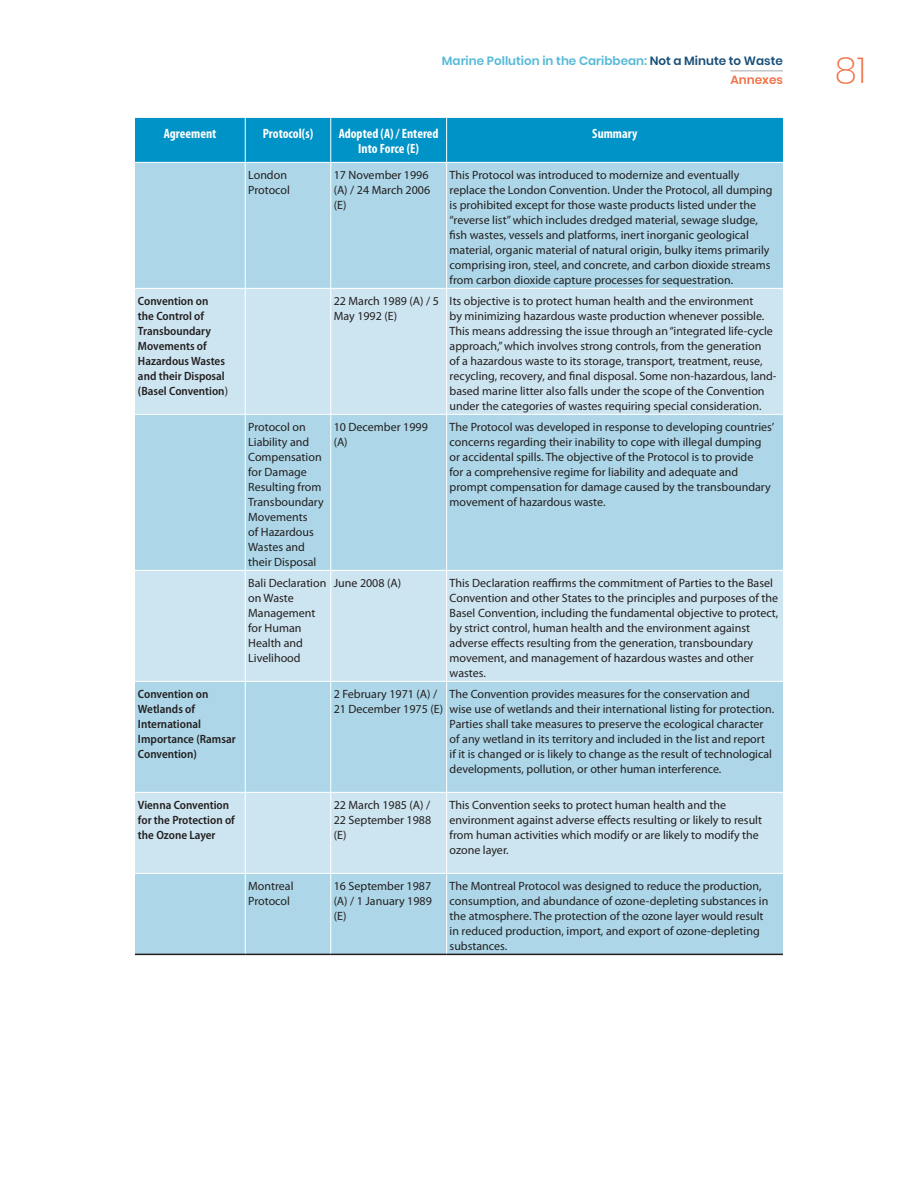
<style>
.page{position:relative;width:918px;height:1188px;background:#fff}
.page>*{position:absolute;margin:0;border:0;box-sizing:border-box;transform-origin:0 0}
.t1{font:200 36px "Poppins";color:#f37245}
.t2{font:700 condensed 13.5px/15px "Myriad Pro";color:#fff;text-align:center}
.t3{font:12px/15px "Myriad Pro";color:#231f20}
.t4{font:600 semi-condensed 12px/15px "Myriad Pro";color:#231f20}
.t5{font:600 12px/18.9px "Poppins";color:#55bad8;text-align:right}
.s1{color:#1a507a}
.s2{color:#f37245}
.s3{font-weight:400;font-stretch:normal}
</style>
<div class="page">
<div style="left:135px;top:118px;width:648px;height:44px;background:#0093c7"></div>
<div style="left:135px;top:163px;width:648px;height:791px;background:#add7e8"></div>
<svg style="left:135px;top:289px;width:648px;height:584px;background:#bedeec"></svg>
<hr style="left:245px;top:118px;width:1px;height:44px;background:#fff">
<hr style="left:330px;top:118px;width:1px;height:44px;background:#fff">
<hr style="left:446px;top:118px;width:1px;height:44px;background:#fff">
<hr style="left:245px;top:163px;width:1px;height:125px;background:#fff">
<hr style="left:330px;top:163px;width:1px;height:125px;background:#fff">
<hr style="left:446px;top:163px;width:1px;height:125px;background:#fff">
<hr style="left:135px;top:288px;width:110px;height:1px;background:#fff">
<hr style="left:245px;top:288px;width:86px;height:1px;background:#fff">
<hr style="left:245px;top:289px;width:1px;height:125px;background:#fff">
<hr style="left:331px;top:288px;width:116px;height:1px;background:#fff">
<hr style="left:330px;top:289px;width:1px;height:125px;background:#fff">
<hr style="left:447px;top:288px;width:336px;height:1px;background:#fff">
<hr style="left:446px;top:289px;width:1px;height:125px;background:#fff">
<hr style="left:135px;top:414px;width:110px;height:1px;background:#fff">
<hr style="left:245px;top:414px;width:86px;height:1px;background:#fff">
<hr style="left:245px;top:415px;width:1px;height:155px;background:#fff">
<hr style="left:331px;top:414px;width:116px;height:1px;background:#fff">
<hr style="left:330px;top:415px;width:1px;height:155px;background:#fff">
<hr style="left:447px;top:414px;width:336px;height:1px;background:#fff">
<hr style="left:446px;top:415px;width:1px;height:155px;background:#fff">
<hr style="left:135px;top:570px;width:110px;height:1px;background:#fff">
<hr style="left:245px;top:570px;width:86px;height:1px;background:#fff">
<hr style="left:245px;top:571px;width:1px;height:110px;background:#fff">
<hr style="left:331px;top:570px;width:116px;height:1px;background:#fff">
<hr style="left:330px;top:571px;width:1px;height:110px;background:#fff">
<hr style="left:447px;top:570px;width:336px;height:1px;background:#fff">
<hr style="left:446px;top:571px;width:1px;height:110px;background:#fff">
<hr style="left:135px;top:681px;width:110px;height:1px;background:#fff">
<hr style="left:245px;top:681px;width:86px;height:1px;background:#fff">
<hr style="left:245px;top:682px;width:1px;height:110px;background:#fff">
<hr style="left:331px;top:681px;width:116px;height:1px;background:#fff">
<hr style="left:330px;top:682px;width:1px;height:110px;background:#fff">
<hr style="left:447px;top:681px;width:336px;height:1px;background:#fff">
<hr style="left:446px;top:682px;width:1px;height:110px;background:#fff">
<hr style="left:135px;top:792px;width:110px;height:1px;background:#fff">
<hr style="left:245px;top:792px;width:86px;height:1px;background:#fff">
<hr style="left:245px;top:793px;width:1px;height:80px;background:#fff">
<hr style="left:331px;top:792px;width:116px;height:1px;background:#fff">
<hr style="left:330px;top:793px;width:1px;height:80px;background:#fff">
<hr style="left:447px;top:792px;width:336px;height:1px;background:#fff">
<hr style="left:446px;top:793px;width:1px;height:80px;background:#fff">
<hr style="left:135px;top:873px;width:110px;height:1px;background:#fff">
<hr style="left:245px;top:873px;width:86px;height:1px;background:#fff">
<hr style="left:245px;top:874px;width:1px;height:80px;background:#fff">
<hr style="left:331px;top:873px;width:116px;height:1px;background:#fff">
<hr style="left:330px;top:874px;width:1px;height:80px;background:#fff">
<hr style="left:447px;top:873px;width:336px;height:1px;background:#fff">
<hr style="left:446px;top:874px;width:1px;height:80px;background:#fff">
<hr style="left:135px;top:954px;width:110px;height:1px;background:#231f20">
<hr style="left:245px;top:954px;width:86px;height:1px;background:#231f20">
<hr style="left:331px;top:954px;width:116px;height:1px;background:#231f20">
<hr style="left:447px;top:954px;width:336px;height:1px;background:#231f20">
<hr style="left:730px;top:70px;width:53px;height:1px;background:#a7a9ac">
<p class="t5" style="left:442px;top:52px;width:343px">Marine Pollution in the Caribbean: <span class="s1">Not a Minute to Waste<br></span><span class="s2">Annexes</span></p>
<h1 class="t1" style="left:835px;top:49px;width:33px">81</h1>
<p class="t2" style="left:164px;top:126px;width:54px">Agreement</p>
<p class="t2" style="left:263px;top:126px;width:52px">Protocol(s)</p>
<p class="t2" style="left:339px;top:126px;width:101px">Adopted (A) / Entered<br>Into Force (E)</p>
<p class="t2" style="left:592px;top:126px;width:47px">Summary</p>
<p class="t3" style="left:248px;top:167px;width:43px">London<br>Protocol</p>
<p class="t3" style="left:334px;top:167px;width:98px">17 November 1996 (A) / 24 March 2006 (E)</p>
<p class="t3" style="left:450px;top:167px;width:324px">This Protocol was introduced to modernize and eventually replace the London Convention. Under the Protocol, all dumping is prohibited except for those waste products listed under the “reverse list” which includes dredged material, sewage sludge, fish wastes, vessels and platforms, inert inorganic geological material, organic material of natural origin, bulky items primarily comprising iron, steel, and concrete, and carbon dioxide streams from carbon dioxide capture processes for sequestration.</p>
<p class="t4" style="left:138px;top:294px;width:92px">Convention on<br>the Control of<br>Transboundary<br>Movements of<br>Hazardous Wastes and their Disposal (Basel Convention<span class="s3">)</span></p>
<p class="t3" style="left:334px;top:293px;width:107px">22 March 1989 (A) / 5<br>May 1992 (E)</p>
<p class="t3" style="left:450px;top:293px;width:329px">Its objective is to protect human health and the environment<br>by minimizing hazardous waste production whenever possible.<br>This means addressing the issue through an “integrated life-cycle approach,” which involves strong controls, from the generation<br>of a hazardous waste to its storage, transport, treatment, reuse, recycling, recovery, and final disposal. Some non-hazardous, land&shy;based marine litter also falls under the scope of the Convention under the categories of wastes requiring special consideration.</p>
<p class="t3" style="left:248px;top:419px;width:77px">Protocol on<br>Liability and<br>Compensation for Damage<br>Resulting from<br>Transboundary<br>Movements<br>of Hazardous<br>Wastes and their Disposal</p>
<p class="t3" style="left:334px;top:419px;width:96px">10 December 1999 (A)</p>
<p class="t3" style="left:450px;top:419px;width:326px">The Protocol was developed in response to developing countries’ concerns regarding their inability to cope with illegal dumping or accidental spills. The objective of the Protocol is to provide<br>for a comprehensive regime for liability and adequate and prompt compensation for damage caused by the transboundary movement of hazardous waste.</p>
<p class="t3" style="left:248px;top:575px;width:80px">Bali Declaration on Waste<br>Management for Human<br>Health and<br>Livelihood</p>
<p class="t3" style="left:334px;top:575px;width:69px">June 2008 (A)</p>
<p class="t3" style="left:450px;top:575px;width:330px">This Declaration reaffirms the commitment of Parties to the Basel Convention and other States to the principles and purposes of the Basel Convention, including the fundamental objective to protect, by strict control, human health and the environment against adverse effects resulting from the generation, transboundary movement, and management of hazardous wastes and other wastes.</p>
<p class="t4" style="left:138px;top:687px;width:99px">Convention on<br>Wetlands of<br>International<br>Importance (Ramsar<br>Convention)</p>
<p class="t3" style="left:334px;top:686px;width:111px">2 February 1971 (A) /<br>21 December 1975 (E)</p>
<p class="t3" style="left:450px;top:686px;width:326px">The Convention provides measures for the conservation and wise use of wetlands and their international listing for protection.<br>Parties shall take measures to preserve the ecological character of any wetland in its territory and included in the list and report if it is changed or is likely to change as the result of technological developments, pollution, or other human interference.</p>
<p class="t4" style="left:138px;top:798px;width:98px">Vienna Convention for the Protection of the Ozone Layer</p>
<p class="t3" style="left:334px;top:797px;width:99px;text-align:justify">22 March 1985 (A) / 22 September 1988 (E)</p>
<p class="t3" style="left:450px;top:797px;width:314px">This Convention seeks to protect human health and the environment against adverse effects resulting or likely to result from human activities which modify or are likely to modify the ozone layer.</p>
<p class="t3" style="left:248px;top:878px;width:47px">Montreal<br>Protocol</p>
<p class="t3" style="left:334px;top:878px;width:100px;text-align:justify">16 September 1987 (A) / 1 January 1989 (E)</p>
<p class="t3" style="left:450px;top:878px;width:320px">The Montreal Protocol was designed to reduce the production, consumption, and abundance of ozone-depleting substances in the atmosphere. The protection of the ozone layer would result in reduced production, import, and export of ozone-depleting substances.</p>
</div>
